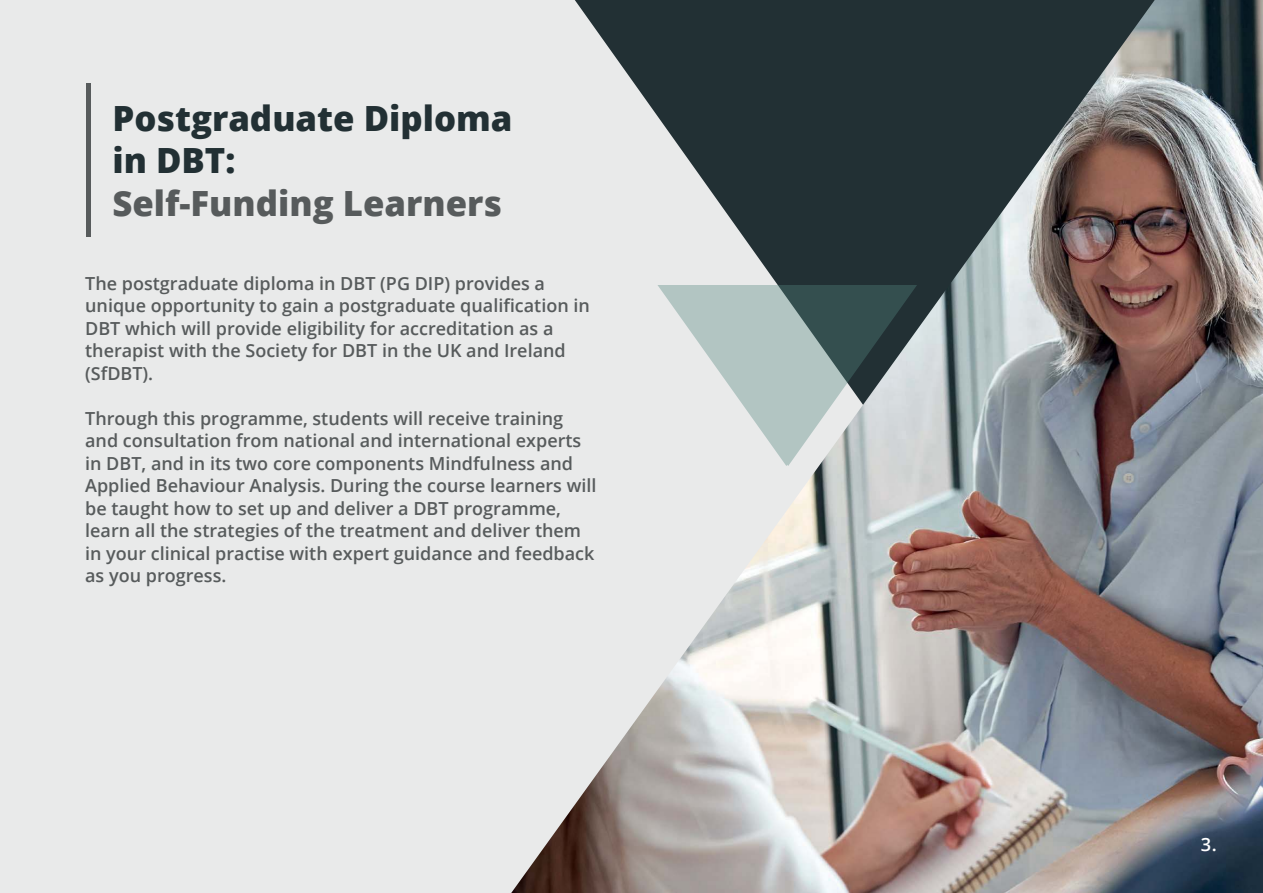
<style>
.page{position:relative;width:1263px;height:893px;background:#fff}
.page>*{position:absolute;margin:0;border:0;box-sizing:border-box;transform-origin:0 0}
.t1{font:800 34.8px/41.7px "Open Sans";color:#223034}
.t2{font:800 34.8px "Open Sans";color:#575b5c}
.t3{font:600 18.3px "Open Sans";color:#fff}
.t4{font:600 18px/22.5px "Open Sans";color:#575b5c}
</style>
<div class="page">
<div style="left:0;top:0;width:869px;height:893px;background:#e9eaea"></div>
<img style="left:511px;top:0;width:752px;height:893px">
<div style="left:86px;top:84px;width:5px;height:153px;background:#575b5c"></div>
<svg style="left:657px;top:285px;width:260px;height:181px"></svg>
<h1 class="t1" style="left:112px;top:101px;width:402px">Postgraduate Diploma in DBT:</h1>
<h1 class="t2" style="left:112px;top:189px;width:391px">Self-Funding Learners</h1>
<p class="t4" style="left:85px;top:274px;width:506px">The postgraduate diploma in DBT (PG DIP) provides a unique opportunity to gain a postgraduate qualification in DBT which will provide eligibility for accreditation as a therapist with the Society for DBT in the UK and Ireland (SfDBT).</p>
<p class="t4" style="left:85px;top:407px;width:513px">Through this programme, students will receive training and consultation from national and international experts in DBT, and in its two core components Mindfulness and Applied Behaviour Analysis. During the course learners will be taught how to set up and deliver a DBT programme, learn all the strategies of the treatment and deliver them in your clinical practise with expert guidance and feedback as you progress.</p>
<p class="t3" style="left:1201px;top:831px;width:17px">3.</p>
</div>
